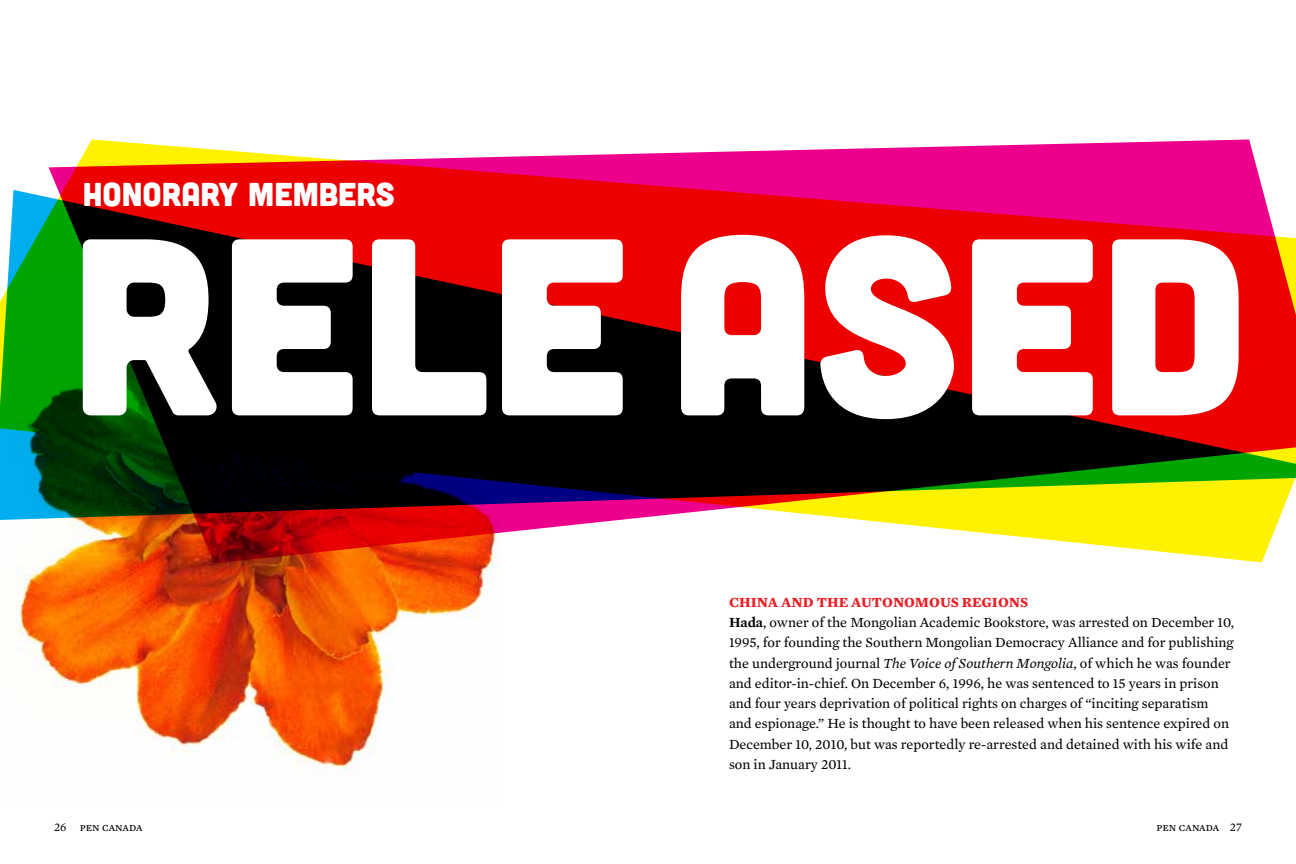
<style>
.page{position:relative;width:1296px;height:864px;background:#fff}
.page>*{position:absolute;margin:0;border:0;box-sizing:border-box;transform-origin:0 0}
.t1{font:251.55px "Cubano";color:#fff}
.t2{font:33px "Cubano";color:#fff}
.t3{font:14.25px/20.2px "Mercury Text G2";color:#000}
.t4{font:12px "Mercury Text G2 Roman SC";color:#000}
.s1{font-weight:700;color:#ed1d24}
.s2{font-weight:600}
.s3{font-style:italic}
.s4{font-family:"Mercury Text G2"}
</style>
<div class="page">
<img style="left:15px;top:563px;width:484px;height:208px">
<svg style="left:0;top:167px;width:49px;height:353px;background:#28ad71"></svg>
<svg style="left:49px;top:140px;width:1247px;height:423px;background:#902b24"></svg>
<h2 class="t2" style="left:83px;top:174px;width:313px">HONORARY MEMBERS</h2>
<h1 class="t1" style="left:70px;top:165px;width:1180px">RELE ASED</h1>
<p class="t3" style="left:729px;top:592px;width:507px"><span class="s1">CHINA AND THE AUTONOMOUS REGIONS<br></span><span class="s2">Hada</span>, owner of the Mongolian Academic Bookstore, was arrested on December 10, 1995, for founding the Southern Mongolian Democracy Alliance and for publishing the underground journal <span class="s3">The Voice of Southern Mongolia</span>, of which he was founder and editor-in-chief. On December 6, 1996, he was sentenced to 15 years in prison and four years deprivation of political rights on charges of “inciting separatism and espionage.” He is thought to have been released when his sentence expired on December 10, 2010, but was reportedly re-arrested and detained with his wife and son in January 2011.</p>
<p class="t4" style="left:54px;top:820px;width:90px"><span class="s4">26</span> pen canada</p>
<p class="t4" style="left:1157px;top:820px;width:87px">pen canada <span class="s4">27</span></p>
</div>
